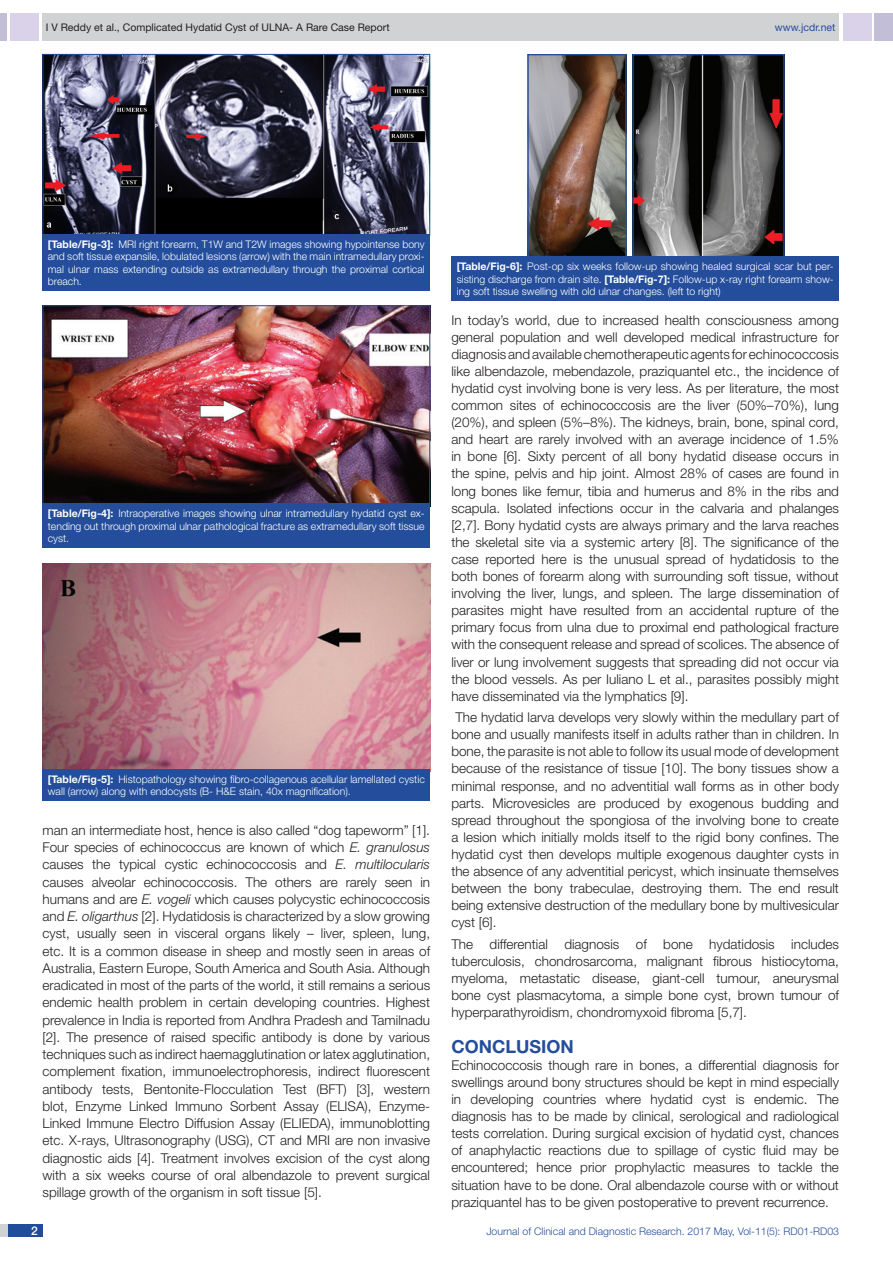
<style>
.page{position:relative;width:893px;height:1263px;background:#fff}
.page>*{position:absolute;margin:0;border:0;box-sizing:border-box;transform-origin:0 0}
.Heading{font:700 18px "Helvetica Neue";color:#244e9b}
.Body_text{font:300 13.5px/17.1px "Helvetica Neue";color:#231f20;text-align:justify}
.t1{font:500 12px "Helvetica Neue";color:#fff}
.TABLE_FIG{font:300 10.5px/12.6px "Helvetica Neue";color:#fff;text-align:justify}
.t2{font:300 10.5px "Helvetica Neue";color:#244e9b}
.t3{font:10.5px "Helvetica Neue";color:#231f20}
.t4{font:10.5px "Helvetica Neue";color:#244e9b}
.s1{font-weight:700}
.s2{font-style:italic}
</style>
<div class="page">
<div style="left:0;top:13px;width:7px;height:28px;background:#c2bed7"></div>
<div style="left:10px;top:13px;width:29px;height:28px;background:#d9d2e8"></div>
<div style="left:43px;top:13px;width:796px;height:28px;background:#d1d2d4"></div>
<div style="left:875px;top:13px;width:18px;height:28px;background:#c2bed7"></div>
<div style="left:843px;top:13px;width:29px;height:28px;background:#d9d2e8"></div>
<div style="left:0;top:1224px;width:43px;height:13px;background:#d1d2d4"></div>
<div style="left:8px;top:1224px;width:35px;height:13px;background:#214c99"></div>
<img style="left:45px;top:56px;width:383px;height:178px">
<div style="left:43px;top:54px;width:387px;height:182px;border:1px solid #244e9b"></div>
<div style="left:43px;top:234px;width:387px;height:57px;background:#244e9b"></div>
<img style="left:45px;top:307px;width:383px;height:196px">
<div style="left:43px;top:503px;width:387px;height:45px;background:#244e9b"></div>
<img style="left:43px;top:564px;width:387px;height:205px">
<div style="left:43px;top:769px;width:387px;height:31px;background:#244e9b"></div>
<img style="left:529px;top:56px;width:96px;height:199px">
<div style="left:527px;top:54px;width:100px;height:203px;border:1px solid #244e9b"></div>
<img style="left:634px;top:56px;width:149px;height:199px">
<div style="left:632px;top:54px;width:153px;height:203px;border:1px solid #244e9b"></div>
<div style="left:451px;top:256px;width:388px;height:45px;background:#244e9b"></div>
<p class="t3" style="left:46px;top:21px;width:345px">I V Reddy et al., Complicated Hydatid Cyst of Ulna- A Rare Case Report</p>
<p class="t4" style="left:775px;top:21px;width:62px">www.jcdr.net</p>
<p class="TABLE_FIG" style="left:48px;top:237px;width:378px"><span class="s1">[Table/Fig-3]:</span> MRI right forearm, T1W and T2W images showing hypointense bony and soft tissue expansile, lobulated lesions (arrow) with the main intramedullary proxi&shy;mal ulnar mass extending outside as extramedullary through the proximal cortical breach.</p>
<p class="TABLE_FIG" style="left:48px;top:507px;width:378px"><span class="s1">[Table/Fig-4]:</span> Intraoperative images showing ulnar intramedullary hydatid cyst ex&shy;tending out through proximal ulnar pathological fracture as extramedullary soft tissue cyst.</p>
<p class="TABLE_FIG" style="left:48px;top:772px;width:378px"><span class="s1">[Table/Fig-5]:</span> Histopathology showing fibro-collagenous acellular lamellated cystic wall (arrow) along with endocysts (B- H&amp;E stain, 40x magnification).</p>
<p class="Body_text" style="left:43px;top:821px;width:389px">man an intermediate host, hence is also called “dog tapeworm” [1].<br>Four species of echinococcus are known of which <span class="s2">E. granulosus </span>causes the typical cystic echinococcosis and <span class="s2">E. multilocularis </span>causes alveolar echinococcosis. The others are rarely seen in humans and are <span class="s2">E. vogeli</span> which causes polycystic echinococcosis and <span class="s2">E. oligarthus</span> [2]. Hydatidosis is characterized by a slow growing cyst, usually seen in visceral organs likely – liver, spleen, lung, etc. It is a common disease in sheep and mostly seen in areas of Australia, Eastern Europe, South America and South Asia. Although eradicated in most of the parts of the world, it still remains a serious endemic health problem in certain developing countries. Highest prevalence in India is reported from Andhra Pradesh and Tamilnadu [2]. The presence of raised specific antibody is done by various techniques such as indirect haemagglutination or latex agglutination, complement fixation, immunoelectrophoresis, indirect fluorescent antibody tests, Bentonite-Flocculation Test (BFT) [3], western blot, Enzyme Linked Immuno Sorbent Assay (ELISA), Enzyme-Linked Immune Electro Diffusion Assay (ELIEDA), immunoblotting etc. X-rays, Ultrasonography (USG), CT and MRI are non invasive diagnostic aids [4]. Treatment involves excision of the cyst along with a six weeks course of oral albendazole to prevent surgical spillage growth of the organism in soft tissue [5].</p>
<p class="TABLE_FIG" style="left:457px;top:260px;width:378px"><span class="s1">[Table/Fig-6]:</span> Post-op six weeks follow-up showing healed surgical scar but per&shy;sisting discharge from drain site. <span class="s1">[Table/Fig-7]:</span> Follow-up x-ray right forearm show&shy;ing soft tissue swelling with old ulnar changes. (left to right)</p>
<p class="Body_text" style="left:451px;top:311px;width:389px">In today’s world, due to increased health consciousness among general population and well developed medical infrastructure for diagnosis and available chemotherapeutic agents for echinococcosis like albendazole, mebendazole, praziquantel etc., the incidence of hydatid cyst involving bone is very less. As per literature, the most common sites of echinococcosis are the liver (50%–70%), lung (20%), and spleen (5%–8%). The kidneys, brain, bone, spinal cord, and heart are rarely involved with an average incidence of 1.5% in bone [6]. Sixty percent of all bony hydatid disease occurs in the spine, pelvis and hip joint. Almost 28% of cases are found in long bones like femur, tibia and humerus and 8% in the ribs and scapula. Isolated infections occur in the calvaria and phalanges [2,7]. Bony hydatid cysts are always primary and the larva reaches the skeletal site via a systemic artery [8]. The significance of the case reported here is the unusual spread of hydatidosis to the both bones of forearm along with surrounding soft tissue, without involving the liver, lungs, and spleen. The large dissemination of parasites might have resulted from an accidental rupture of the primary focus from ulna due to proximal end pathological fracture with the consequent release and spread of scolices. The absence of liver or lung involvement suggests that spreading did not occur via the blood vessels. As per Iuliano L et al., parasites possibly might have disseminated via the lymphatics [9].</p>
<p class="Body_text" style="left:451px;top:708px;width:389px">The hydatid larva develops very slowly within the medullary part of bone and usually manifests itself in adults rather than in children. In bone, the parasite is not able to follow its usual mode of development because of the resistance of tissue [10]. The bony tissues show a minimal response, and no adventitial wall forms as in other body parts. Microvesicles are produced by exogenous budding and spread throughout the spongiosa of the involving bone to create a lesion which initially molds itself to the rigid bony confines. The hydatid cyst then develops multiple exogenous daughter cysts in the absence of any adventitial pericyst, which insinuate themselves between the bony trabeculae, destroying them. The end result being extensive destruction of the medullary bone by multivesicular cyst [6].</p>
<p class="Body_text" style="left:451px;top:935px;width:389px">The differential diagnosis of bone hydatidosis includes tuberculosis, chondrosarcoma, malignant fibrous histiocytoma, myeloma, metastatic disease, giant-cell tumour, aneurysmal bone cyst plasmacytoma, a simple bone cyst, brown tumour of hyperparathyroidism, chondromyxoid fibroma [5,7].</p>
<p class="Heading" style="left:451px;top:1035px;width:124px">CONCLUSION</p>
<p class="Body_text" style="left:451px;top:1056px;width:389px">Echinococcosis though rare in bones, a differential diagnosis for swellings around bony structures should be kept in mind especially in developing countries where hydatid cyst is endemic. The diagnosis has to be made by clinical, serological and radiological tests correlation. During surgical excision of hydatid cyst, chances of anaphylactic reactions due to spillage of cystic fluid may be encountered; hence prior prophylactic measures to tackle the situation have to be done. Oral albendazole course with or without praziquantel has to be given postoperative to prevent recurrence.</p>
<p class="t1" style="left:31px;top:1223px;width:8px">2</p>
<p class="t2" style="left:486px;top:1225px;width:354px">Journal of Clinical and Diagnostic Research. 2017 May, Vol-11(5): RD01-RD03</p>
</div>
